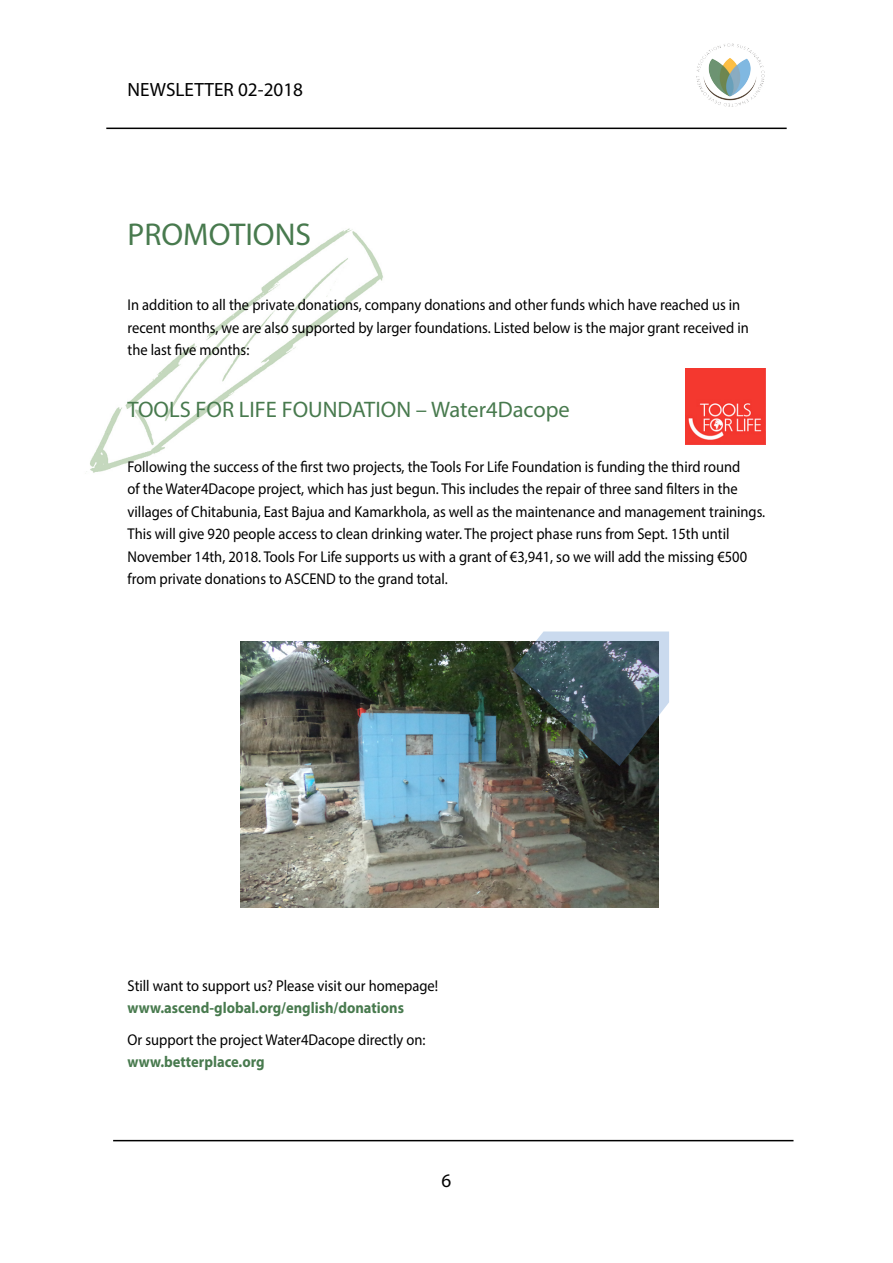
<style>
.page{position:relative;width:893px;height:1263px;background:#fff}
.page>*{position:absolute;margin:0;border:0;box-sizing:border-box;transform-origin:0 0}
.t1{font:31.65px "Myriad Pro";color:#487a4e}
.t2{font:22.5px "Myriad Pro";color:#487a4e}
.t3{font:19.2px "Myriad Pro";color:#000}
.t4{font:15.6px/22.5px "Myriad Pro";color:#000;scale:.93 1}
.t5{font:700 15.6px "Myriad Pro";color:#487a4e;scale:.93 1}
</style>
<div class="page">
<hr style="left:113px;top:1140px;width:680px;height:1px;background:#000">
<img style="left:696px;top:43px;width:69px;height:64px">
<hr style="left:106px;top:128px;width:681px;height:1px;background:#000">
<img style="left:86px;top:228px;width:297px;height:245px">
<img style="left:685px;top:369px;width:80px;height:76px">
<img style="left:241px;top:642px;width:417px;height:265px">
<img style="left:512px;top:631px;width:157px;height:135px">
<p class="t3" style="left:128px;top:78px;width:177px">NEWSLETTER 02-2018</p>
<h1 class="t1" style="left:128px;top:215px;width:185px">PROMOTIONS</h1>
<p class="t4" style="left:128px;top:293px;width:670px">In addition to all the private donations, company donations and other funds which have reached us in recent months, we are also supported by larger foundations. Listed below is the major grant received in the last five months:</p>
<h2 class="t2" style="left:128px;top:395px;width:444px">TOOLS FOR LIFE FOUNDATION – Water4Dacope</h2>
<p class="t4" style="left:128px;top:455px;width:687px">Following the success of the first two projects, the Tools For Life Foundation is funding the third round<br>of the Water4Dacope project, which has just begun. This includes the repair of three sand filters in the villages of Chitabunia, East Bajua and Kamarkhola, as well as the maintenance and management trainings.<br>This will give 920 people access to clean drinking water. The project phase runs from Sept. 15th until November 14th, 2018. Tools For Life supports us with a grant of €3,941, so we will add the missing €500 from private donations to ASCEND to the grand total.</p>
<p class="t4" style="left:128px;top:974px;width:335px">Still want to support us? Please visit our homepage!</p>
<p class="t5" style="left:128px;top:997px;width:299px">www.ascend-global.org/english/donations</p>
<p class="t4" style="left:128px;top:1028px;width:322px">Or support the project Water4Dacope directly on:</p>
<p class="t5" style="left:128px;top:1051px;width:149px">www.betterplace.org</p>
<p class="t3" style="left:442px;top:1169px;width:11px">6</p>
</div>
